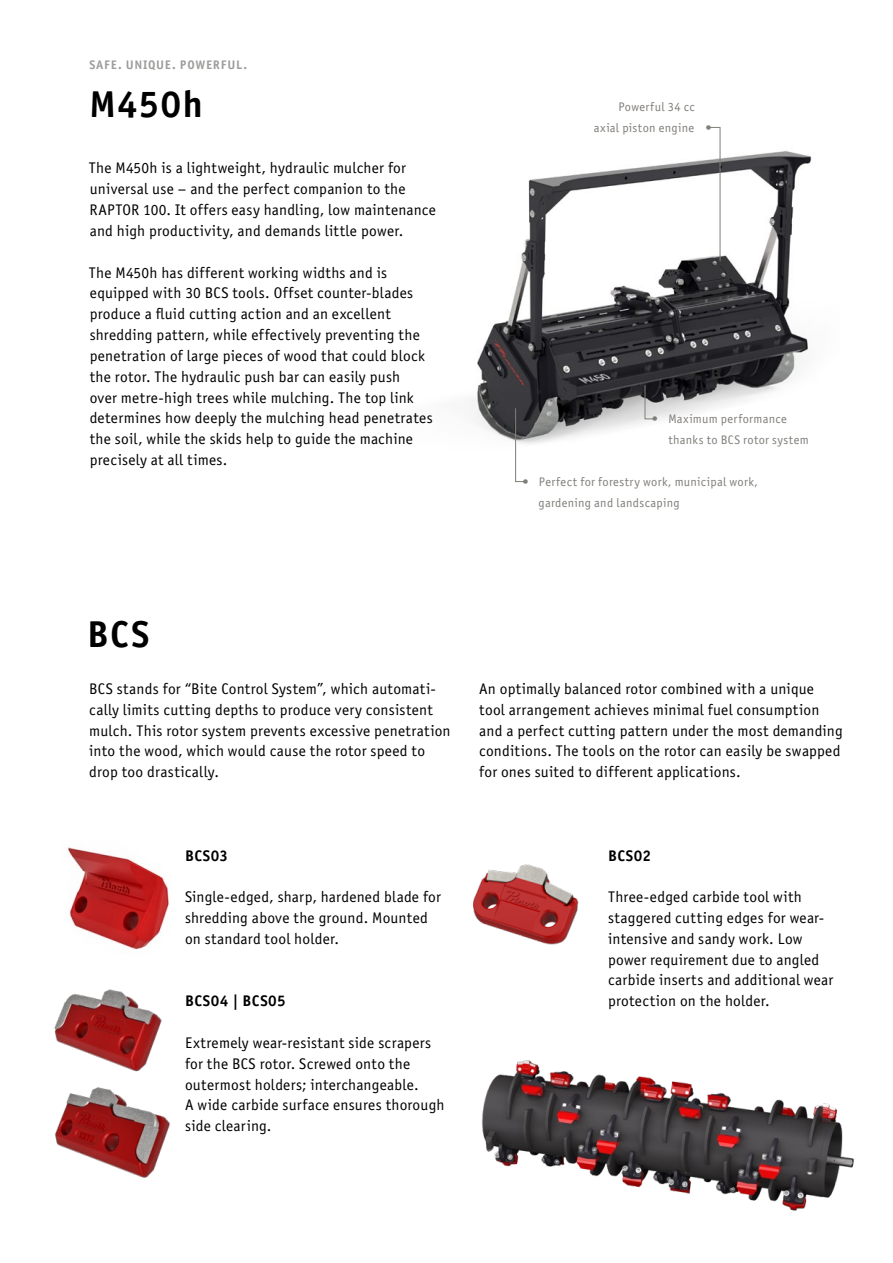
<style>
.page{position:relative;width:893px;height:1263px;background:#fff}
.page>*{position:absolute;margin:0;border:0;box-sizing:border-box;transform-origin:0 0}
.HL_Bold_25_EN{font:37.5px "Officina Sans Bold ITC";letter-spacing:.03em;color:#000}
.HL_Bold_25{font:37.5px "Officina Sans Bold ITC";color:#000}
.Standard_Text_Book_1{font:15.45px/20.9px "Officina Sans Book ITC";letter-spacing:.015em;color:#000}
.H3_mit_großem_Abstan{font:15.45px "Officina Sans Bold ITC";letter-spacing:.03em;color:#000}
.Beschriftungen_8_3_o{font:12.45px/20.9px "Officina Sans Book ITC";letter-spacing:.02em;color:#807e79}
.t1{font:12.45px "Officina Sans Bold ITC";letter-spacing:.06em;color:#9d9d9c}
</style>
<div class="page">
<img style="left:472px;top:127px;width:340px;height:356px">
<img style="left:473px;top:864px;width:106px;height:81px">
<img style="left:67px;top:847px;width:102px;height:103px">
<img style="left:54px;top:989px;width:108px;height:83px">
<img style="left:54px;top:1087px;width:116px;height:91px">
<img style="left:482px;top:1060px;width:372px;height:151px">
<svg style="left:709px;top:127px;width:11px;height:135px"></svg>
<svg style="left:515px;top:408px;width:11px;height:74px"></svg>
<svg style="left:644px;top:385px;width:11px;height:34px"></svg>
<p class="t1" style="left:89px;top:56px;width:159px">SAFE. UNIQUE. POWERFUL.</p>
<p class="HL_Bold_25_EN" style="left:90px;top:79px;width:115px">M450h</p>
<p class="Standard_Text_Book_1" style="left:89px;top:157px;width:349px">The M450h is a lightweight, hydraulic mulcher for universal use – and the perfect companion to the RAPTOR 100. It offers easy handling, low maintenance and high productivity, and demands little power.</p>
<p class="Standard_Text_Book_1" style="left:89px;top:261px;width:345px">The M450h has different working widths and is equipped with 30 BCS tools. Offset counter-blades produce a fluid cutting action and an excellent shredding pattern, while effectively preventing the penetration of large pieces of wood that could block the rotor. The hydraulic push bar can easily push<br>over metre-high trees while mulching. The top link determines how deeply the mulching head penetrates the soil, while the skids help to guide the machine precisely at all times.</p>
<p class="HL_Bold_25" style="left:87px;top:608px;width:64px">BCS</p>
<p class="Beschriftungen_8_3_o" style="left:594px;top:96px;width:119px;text-indent:25px">Powerful 34 cc axial piston engine •</p>
<p class="Beschriftungen_8_3_o" style="left:668px;top:408px;width:142px;text-indent:-16px">• Maximum performance thanks to BCS rotor system</p>
<p class="Beschriftungen_8_3_o" style="left:539px;top:471px;width:221px;text-indent:-16px">• Perfect for forestry work, municipal work, gardening and landscaping</p>
<p class="Standard_Text_Book_1" style="left:89px;top:678px;width:363px">BCS stands for “Bite Control System”, which automati&shy;cally limits cutting depths to produce very consistent mulch. This rotor system prevents excessive penetration into the wood, which would cause the rotor speed to drop too drastically.</p>
<p class="Standard_Text_Book_1" style="left:479px;top:678px;width:365px">An optimally balanced rotor combined with a unique tool arrangement achieves minimal fuel consumption and a perfect cutting pattern under the most demanding conditions. The tools on the rotor can easily be swapped for ones suited to different applications.</p>
<p class="H3_mit_großem_Abstan" style="left:185px;top:845px;width:44px">BCS03</p>
<p class="Standard_Text_Book_1" style="left:185px;top:886px;width:257px">Single-edged, sharp, hardened blade for shredding above the ground. Mounted on standard tool holder.</p>
<p class="H3_mit_großem_Abstan" style="left:185px;top:990px;width:102px">BCS04 | BCS05</p>
<p class="Standard_Text_Book_1" style="left:185px;top:1032px;width:261px">Extremely wear-resistant side scrapers for the BCS rotor. Screwed onto the outermost holders; interchangeable.<br>A wide carbide surface ensures thorough side clearing.</p>
<p class="H3_mit_großem_Abstan" style="left:608px;top:845px;width:44px">BCS02</p>
<p class="Standard_Text_Book_1" style="left:608px;top:886px;width:227px">Three-edged carbide tool with staggered cutting edges for wear&shy;intensive and sandy work. Low power requirement due to angled carbide inserts and additional wear protection on the holder.</p>
</div>
